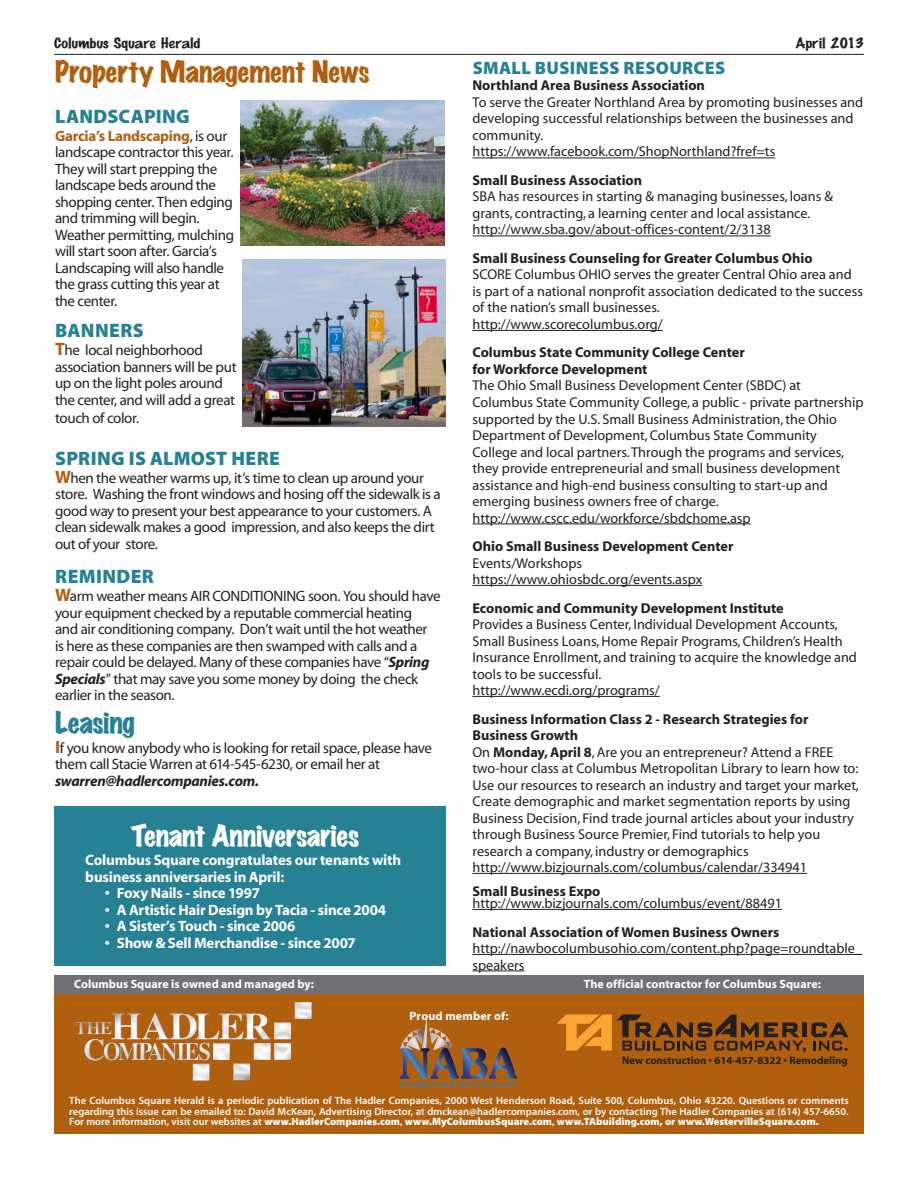
<style>
.page{position:relative;width:918px;height:1188px;background:#fff}
.page>*{position:absolute;margin:0;border:0;box-sizing:border-box;transform-origin:0 0}
.t1{font:expanded 27px "Marker Felt";letter-spacing:-.015em;color:#b05f0f}
.t2{font:expanded 27px "Marker Felt";letter-spacing:-.02em;color:#fff}
.t3{font:expanded 27px "Marker Felt";letter-spacing:-.015em;color:#268194}
.t4{font:900 19.5px "Myriad Pro";letter-spacing:.015em;color:#268194}
.t5{font:900 18px "Myriad Pro";letter-spacing:.02em;color:#268194}
.t6{font:15px/16.5px "Myriad";letter-spacing:-.025em;color:#231f20}
.t7{font:700 15px/16.5px "Myriad";letter-spacing:-.015em;color:#fff}
.t8{font:15px "Marking Pen";letter-spacing:-.01em;color:#231f20;scale:1.24 1}
.t9{font:italic 700 15px "Myriad";letter-spacing:-.02em;color:#231f20}
.t10{font:14.25px/16.5px "Myriad";color:#231f20}
.t11{font:700 14.25px/16.5px "Myriad";color:#231f20}
.t12{font:700 12px "Myriad";letter-spacing:.005em;color:#fff}
.t13{font:700 10.8px "Myriad";color:#231f20}
.t14{font:600 10.5px/10.5px "Myriad Pro";color:#fff;text-align:justify}
.s1{font-weight:700;color:#b05f0f}
.s2{font-weight:700;font-size:18px;color:#b05f0f}
.s3{font-weight:700;font-style:italic}
.s4{font-weight:700}
.s5{font-weight:900}
</style>
<div class="page">
<hr style="left:54px;top:54px;width:810px;height:1px;background:#231f20">
<div style="left:54px;top:993px;width:810px;height:141px;background:#b05f0f"></div>
<div style="left:54px;top:975px;width:810px;height:19px;background:#717074"></div>
<img style="left:142px;top:1002px;width:170px;height:38px">
<svg style="left:557px;top:1014px;width:291px;height:39px"></svg>
<svg style="left:400px;top:1017px;width:117px;height:70px"></svg>
<div style="left:54px;top:806px;width:392px;height:160px;background:#268194"></div>
<img style="left:241px;top:100px;width:204px;height:146px">
<img style="left:243px;top:259px;width:202px;height:167px">
<hr style="left:472px;top:158px;width:303px;height:1px;background:#231f20">
<hr style="left:472px;top:236px;width:299px;height:1px;background:#231f20">
<hr style="left:472px;top:330px;width:191px;height:1px;background:#231f20">
<hr style="left:472px;top:524px;width:279px;height:1px;background:#231f20">
<hr style="left:472px;top:585px;width:230px;height:1px;background:#231f20">
<hr style="left:472px;top:696px;width:188px;height:1px;background:#231f20">
<hr style="left:472px;top:873px;width:335px;height:1px;background:#231f20">
<hr style="left:472px;top:909px;width:310px;height:1px;background:#231f20">
<hr style="left:472px;top:954px;width:390px;height:1px;background:#231f20">
<hr style="left:472px;top:971px;width:52px;height:1px;background:#231f20">
<p class="t8" style="left:54px;top:35px;width:120px">Columbus Square Herald</p>
<p class="t8" style="left:796px;top:35px;width:57px">April 2013</p>
<h1 class="t1" style="left:55px;top:52px;width:316px">Property Management News</h1>
<h2 class="t4" style="left:55px;top:103px;width:136px">LANDSCAPING</h2>
<p class="t6" style="left:55px;top:128px;width:181px"><span class="s1">Garcia’s Landscaping</span>, is our landscape contractor this year.<br>They will start prepping the landscape beds around the shopping center. Then edging and trimming will begin.<br>Weather permitting, mulching will start soon after. Garcia’s<br>Landscaping will also handle the grass cutting this year at the center.</p>
<h2 class="t4" style="left:55px;top:318px;width:18px">Bann</h2>
<h2 class="t4" style="left:109px;top:318px;width:34px">ers</h2>
<p class="t6" style="left:55px;top:343px;width:183px"><span class="s2">T</span>he local neighborhood association banners will be put up on the light poles around the center, and will add a great</p>
<p class="t6" style="left:55px;top:410px;width:86px">touch of color.</p>
<h2 class="t4" style="left:55px;top:445px;width:195px">sPRING IS ALMOST HERE</h2>
<p class="t6" style="left:55px;top:470px;width:387px"><span class="s2">W</span>hen the weather warms up, it’s time to clean up around your store. Washing the front windows and hosing off the sidewalk is a good way to present your best appearance to your customers. A clean sidewalk makes a good impression, and also keeps the dirt out of your store.</p>
<h2 class="t4" style="left:55px;top:564px;width:38px">remind</h2>
<h2 class="t4" style="left:131px;top:564px;width:25px">er</h2>
<p class="t6" style="left:55px;top:589px;width:387px"><span class="s2">W</span>arm weather means AIR CONDITIONING soon. You should have your equipment checked by a reputable commercial heating<br>and air conditioning company. Don’t wait until the hot weather<br>is here as these companies are then swamped with calls and a repair could be delayed. Many of these companies have “<span class="s3">Spring Specials</span>” that may save you some money by doing the check earlier in the season.</p>
<h1 class="t3" style="left:55px;top:703px;width:81px">Leasing</h1>
<p class="t6" style="left:55px;top:740px;width:379px"><span class="s2">I</span>f you know anybody who is looking for retail space, please have them call Stacie Warren at 614-545-6230, or email her at</p>
<p class="t9" style="left:55px;top:773px;width:205px">swarren@hadlercompanies.com.</p>
<h1 class="t2" style="left:131px;top:815px;width:230px">Tenant Anniversaries</h1>
<p class="t7" style="left:85px;top:852px;width:318px">Columbus Square congratulates our tenants with business anniversaries in April:</p>
<p class="t7" style="left:105px;top:885px;width:157px">• Foxy Nails - since 1997</p>
<p class="t7" style="left:105px;top:902px;width:283px">• A Artistic Hair Design by Tacia - since 2004</p>
<p class="t7" style="left:105px;top:918px;width:192px">• A Sister’s Touch - since 2006</p>
<p class="t7" style="left:105px;top:935px;width:253px">• Show &amp; Sell Merchandise - since 2007</p>
<p class="t5" style="left:473px;top:56px;width:24px">Small</p>
<p class="t5" style="left:535px;top:56px;width:190px">Busin ess Resources</p>
<p class="t11" style="left:472px;top:78px;width:234px">Northland Area Business Association</p>
<p class="t10" style="left:472px;top:95px;width:392px">To serve the Greater Northland Area by promoting businesses and developing successful relationships between the businesses and community.<br>https://www.facebook.com/ShopNorthland?fref=ts</p>
<p class="t11" style="left:472px;top:172px;width:171px">Small Business Association</p>
<p class="t10" style="left:472px;top:189px;width:362px">SBA has resources in starting &amp; managing businesses, loans &amp; grants, contracting, a learning center and local assistance. http://www.sba.gov/about-offices-content/2/3138</p>
<p class="t11" style="left:472px;top:250px;width:342px">Small Business Counseling for Greater Columbus Ohio</p>
<p class="t10" style="left:472px;top:267px;width:392px">SCORE Columbus OHIO serves the greater Central Ohio area and is part of a national nonprofit association dedicated to the success of the nation’s small businesses.<br>http://www.scorecolumbus.org/</p>
<p class="t11" style="left:472px;top:345px;width:274px">Columbus State Community College Center for Workforce Development</p>
<p class="t10" style="left:472px;top:378px;width:393px">The Ohio Small Business Development Center (SBDC) at Columbus State Community College, a public - private partnership supported by the U.S. Small Business Administration, the Ohio Department of Development, Columbus State Community College and local partners. Through the programs and services, they provide entrepreneurial and small business development assistance and high-end business consulting to start-up and emerging business owners free of charge. http://www.cscc.edu/workforce/sbdchome.asp</p>
<p class="t11" style="left:472px;top:538px;width:262px">Ohio Small Business Development Center</p>
<p class="t10" style="left:472px;top:555px;width:231px">Events/Workshops https://www.ohiosbdc.org/events.aspx</p>
<p class="t11" style="left:472px;top:600px;width:313px">Economic and Community Development Institute</p>
<p class="t10" style="left:472px;top:617px;width:386px">Provides a Business Center, Individual Development Accounts, Small Business Loans, Home Repair Programs, Children’s Health Insurance Enrollment, and training to acquire the knowledge and tools to be successful.<br>http://www.ecdi.org/programs/</p>
<p class="t10" style="left:472px;top:711px;width:388px"><span class="s4">Business Information Class 2 - Research Strategies for Business Growth<br></span>On <span class="s4">Monday, April 8</span>, Are you an entrepreneur? Attend a FREE two-hour class at Columbus Metropolitan Library to learn how to:<br>Use our resources to research an industry and target your market, Create demographic and market segmentation reports by using Business Decision, Find trade journal articles about your industry through Business Source Premier, Find tutorials to help you research a company, industry or demographics http://www.bizjournals.com/columbus/calendar/334941</p>
<p class="t11" style="left:472px;top:884px;width:130px">Small Business Expo</p>
<p class="t10" style="left:472px;top:896px;width:311px">http://www.bizjournals.com/columbus/event/88491</p>
<p class="t11" style="left:472px;top:924px;width:308px">National Association of Women Business Owners</p>
<p class="t10" style="left:472px;top:941px;width:391px">http://nawbocolumbusohio.com/content.php?page=roundtable_ speakers</p>
<p class="t12" style="left:74px;top:978px;width:242px">Columbus Square is owned and managed by:</p>
<p class="t12" style="left:584px;top:978px;width:239px">The official contractor for Columbus Square:</p>
<p class="t12" style="left:410px;top:1010px;width:101px">Proud member of:</p>
<p class="t13" style="left:622px;top:1055px;width:227px">New construction • 614-457-8322 • Remodeling</p>
<p class="t14" style="left:69px;top:1095px;width:781px">The Columbus Square Herald is a periodic publication of The Hadler Companies, 2000 West Henderson Road, Suite 500, Columbus, Ohio 43220. Questions or comments regarding this issue can be emailed to: David McKean, Advertising Director, at dmckean@hadlercompanies.com, or by contacting The Hadler Companies at (614) 457-6650.<br>For more information, visit our websites at <span class="s5">www.HadlerCompanies.com</span>, <span class="s5">www.MyColumbusSquare.com</span>, <span class="s5">www.TAbuilding.com, or www.WestervilleSquare.com.</span></p>
</div>
